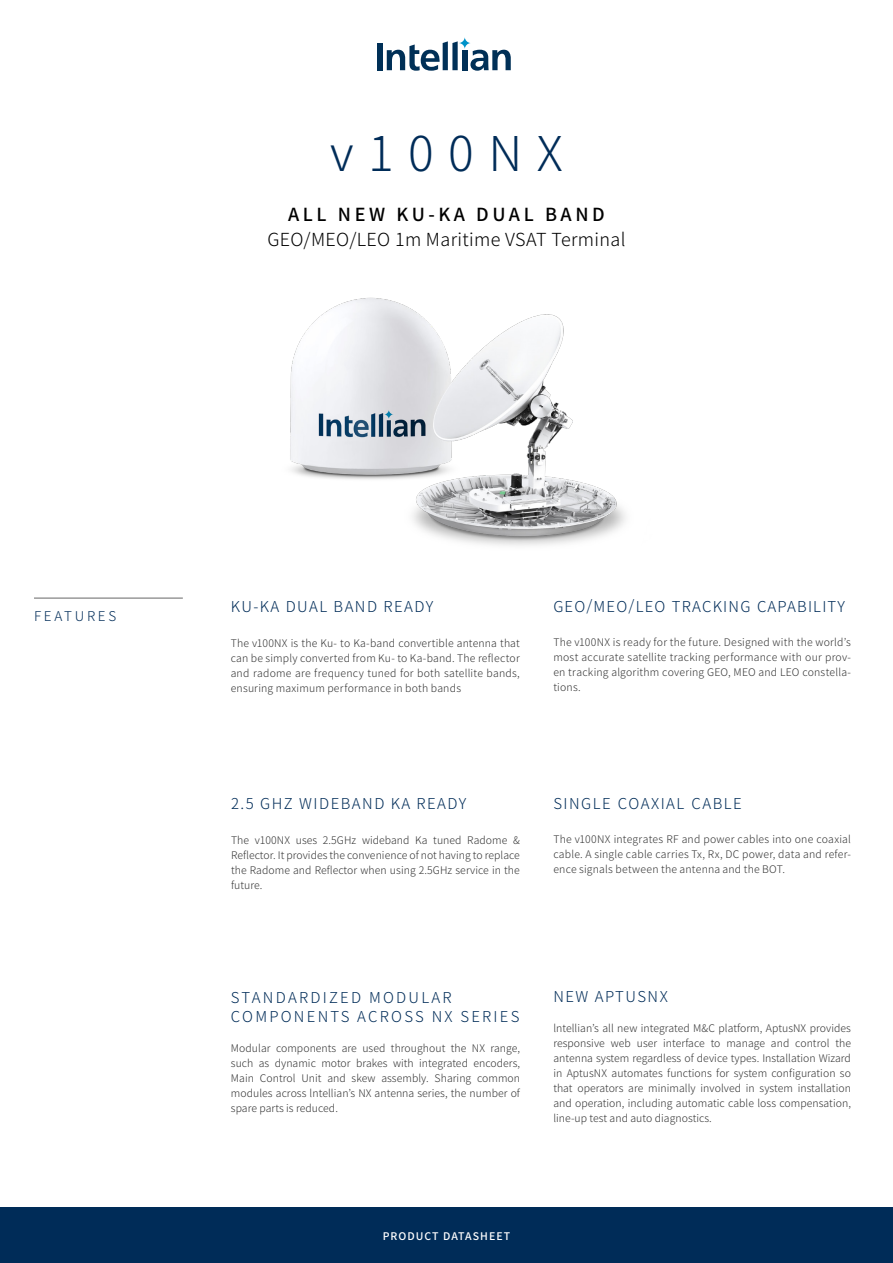
<style>
.page{position:relative;width:893px;height:1263px;background:#fff}
.page>*{position:absolute;margin:0;border:0;box-sizing:border-box;transform-origin:0 0}
.t1{font:300 48px "Noto Sans KR";letter-spacing:.3em;color:#002c58}
.t2{font:300 18px "Noto Sans KR";letter-spacing:.02em;color:#000}
.t3{font:500 18px "Noto Sans KR";letter-spacing:.2em;color:#000}
.t4{font:300 15px "Noto Sans KR";letter-spacing:.1em;color:#002c58}
.t5{font:300 15px/19.5px "Noto Sans KR";letter-spacing:.15em;color:#002c58}
.t6{font:300 15px "Noto Sans KR";letter-spacing:.08em;color:#002c58}
.t7{font:300 13.5px "Noto Sans CJ Kkr";letter-spacing:.2em;color:#002c58}
.t8{font:300 10.5px/15px "Noto Sans KR";letter-spacing:.005em;color:#333;text-align:justify}
.t9{font:500 10.5px "Noto Sans KR";letter-spacing:.1em;color:#fff}
</style>
<div class="page">
<hr style="left:34px;top:598px;width:149px;height:1px;background:#666">
<div style="left:0;top:1208px;width:893px;height:55px;background:#002c58"></div>
<div style="left:377px;top:43px;width:5px;height:27px;background:#003057"></div>
<svg style="left:387px;top:38px;width:124px;height:33px"></svg>
<img style="left:290px;top:297px;width:336px;height:249px">
<h1 class="t1" style="left:330px;top:126px;width:234px">v100NX</h1>
<h2 class="t3" style="left:288px;top:204px;width:318px">ALL NEW KU-KA DUAL BAND</h2>
<h2 class="t2" style="left:267px;top:229px;width:360px">GEO/MEO/LEO 1m Maritime VSAT Terminal</h2>
<p class="t7" style="left:34px;top:608px;width:84px">FEATURES</p>
<h3 class="t4" style="left:231px;top:598px;width:204px">KU-KA DUAL BAND READY</h3>
<p class="t8" style="left:231px;top:636px;width:291px">The v100NX is the Ku- to Ka-band convertible antenna that can be simply converted from Ku- to Ka-band. The reflector and radome are frequency tuned for both satellite bands, ensuring maximum performance in both bands</p>
<h3 class="t6" style="left:553px;top:598px;width:293px">GEO/MEO/LEO TRACKING CAPABILITY</h3>
<p class="t8" style="left:553px;top:635px;width:299px">The v100NX is ready for the future. Designed with the world’s most accurate satellite tracking performance with our prov&shy;en tracking algorithm covering GEO, MEO and LEO constella&shy;tions.</p>
<h3 class="t4" style="left:231px;top:795px;width:237px">2.5 GHZ WIDEBAND KA READY</h3>
<p class="t8" style="left:231px;top:832px;width:290px">The v100NX uses 2.5GHz wideband Ka tuned Radome &amp; Reflector. It provides the convenience of not having to replace the Radome and Reflector when using 2.5GHz service in the future.</p>
<h3 class="t4" style="left:553px;top:795px;width:190px">SINGLE COAXIAL CABLE</h3>
<p class="t8" style="left:553px;top:832px;width:299px">The v100NX integrates RF and power cables into one coaxial cable. A single cable carries Tx, Rx, DC power, data and refer&shy;ence signals between the antenna and the BOT.</p>
<h3 class="t5" style="left:231px;top:988px;width:290px">STANDARDIZED MODULAR<br>COMPONENTS ACROSS NX SERIES</h3>
<p class="t8" style="left:231px;top:1041px;width:291px">Modular components are used throughout the NX range, such as dynamic motor brakes with integrated encoders, Main Control Unit and skew assembly. Sharing common modules across lntellian’s NX antenna series, the number of spare parts is reduced.</p>
<h3 class="t4" style="left:553px;top:988px;width:116px">NEW APTUSNX</h3>
<p class="t8" style="left:553px;top:1020px;width:299px">lntellian’s all new integrated M&amp;C platform, AptusNX provides responsive web user interface to manage and control the antenna system regardless of device types. Installation Wizard in AptusNX automates functions for system configuration so that operators are minimally involved in system installation and operation, including automatic cable loss compensation, line-up test and auto diagnostics.</p>
<p class="t9" style="left:383px;top:1230px;width:129px">PRODUCT DATASHEET</p>
</div>
